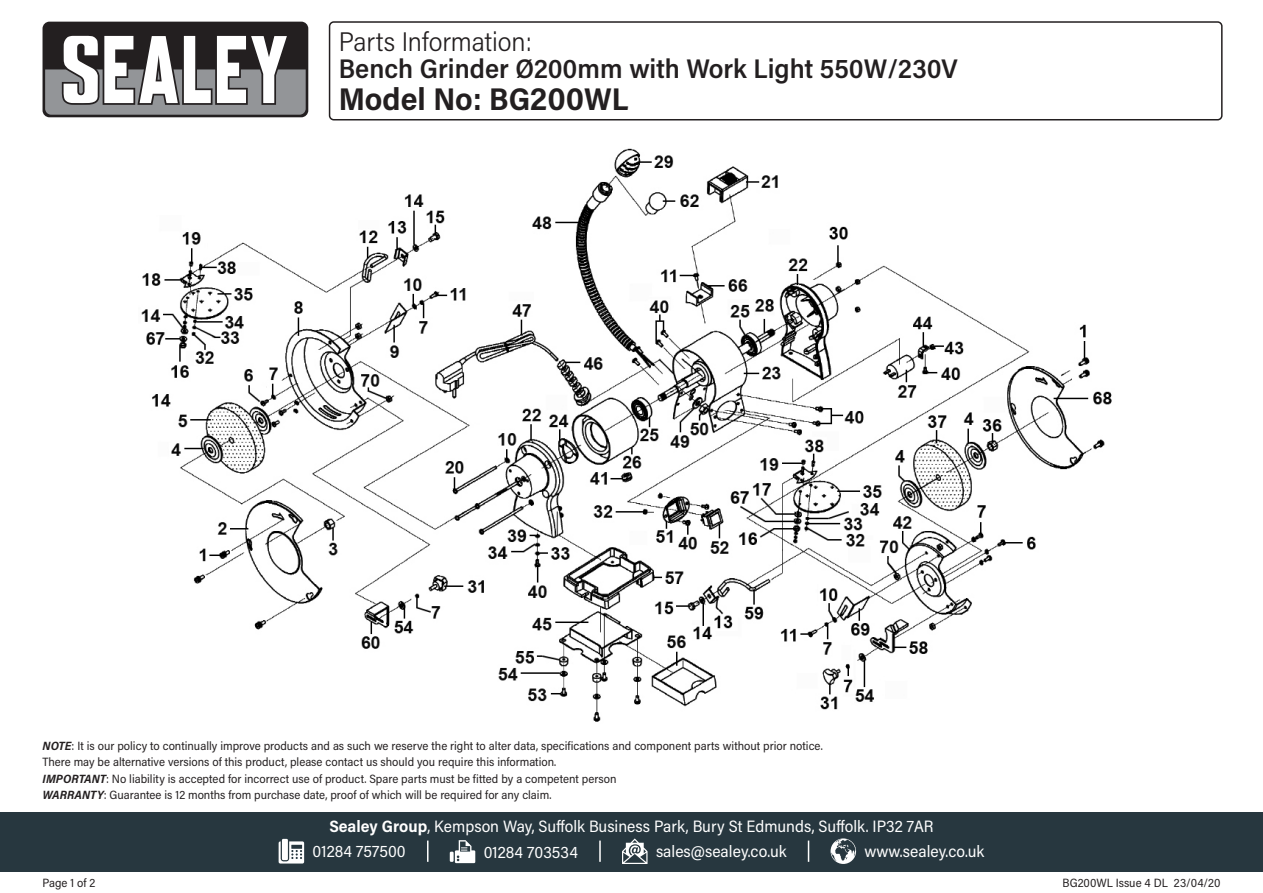
<style>
.page{position:relative;width:1263px;height:893px;background:#fff}
.page>*{position:absolute;margin:0;border:0;box-sizing:border-box;transform-origin:0 0}
.Model_Number{font:700 31.5px "Acumin Pro Semi Cond";color:#231f20}
.Product_Description{font:600 27px "Acumin Pro Semi Cond";color:#231f20}
.Parts_Information{font:300 27px "Acumin Pro Semi Cond";color:#231f20}
.Address{font:16.5px "Acumin Pro Semi Cond";color:#fff}
.Contact_Info{font:16.5px "Acumin Pro Semi Cond";color:#fff}
.Disclaimer{font:12px/16.5px "Acumin Pro Semi Cond";color:#231f20}
.Document_Info{font:12px "Acumin Pro Semi Cond";color:#231f20}
.s1{font-weight:700;font-style:italic}
.s2{font-weight:700}
</style>
<div class="page">
<div style="left:43px;top:22px;width:265px;height:95px;background:#231f20;border-radius:7px"></div>
<svg style="left:45px;top:35px;width:261px;height:80px"></svg>
<div style="left:0;top:812px;width:1263px;height:60px;background:#27373f"></div>
<svg style="left:279px;top:841px;width:25px;height:22px"></svg>
<div style="left:282px;top:839px;width:6px;height:21px;background:#fff"></div>
<svg style="left:450px;top:852px;width:4px;height:10px"></svg>
<svg style="left:455px;top:840px;width:20px;height:23px"></svg>
<svg style="left:622px;top:838px;width:25px;height:26px"></svg>
<svg style="left:830px;top:838px;width:26px;height:26px"></svg>
<svg style="left:427px;top:840px;width:1px;height:22px"></svg>
<svg style="left:808px;top:840px;width:1px;height:22px"></svg>
<hr style="left:599px;top:840px;width:2px;height:22px;background:#fff">
<div style="left:329px;top:21px;width:893px;height:99px;border:2px solid #231f20;border-radius:4px"></div>
<img style="left:141px;top:148px;width:971px;height:574px">
<p class="Parts_Information" style="left:339px;top:23px;width:195px">Parts Information:</p>
<p class="Product_Description" style="left:339px;top:50px;width:620px">Bench Grinder Ø200mm with Work Light 550W/230V</p>
<p class="Model_Number" style="left:339px;top:76px;width:291px">Model No: BG200WL</p>
<p class="Disclaimer" style="left:43px;top:737px;width:782px"><span class="s1">NOTE</span>: It is our policy to continually improve products and as such we reserve the right to alter data, specifications and component parts without prior notice.<br>There may be alternative versions of this product, please contact us should you require this information.</p>
<p class="Disclaimer" style="left:43px;top:770px;width:575px"><span class="s1">IMPORTANT</span>: No liability is accepted for incorrect use of product. Spare parts must be fitted by a competent person</p>
<p class="Disclaimer" style="left:43px;top:786px;width:510px"><span class="s1">WARRANTY</span>: Guarantee is 12 months from purchase date, proof of which will be required for any claim.</p>
<p class="Address" style="left:329px;top:815px;width:606px"><span class="s2">Sealey Group</span>, Kempson Way, Suffolk Business Park, Bury St Edmunds, Suffolk. IP32 7AR</p>
<p class="Contact_Info" style="left:313px;top:840px;width:95px">01284 757500</p>
<p class="Contact_Info" style="left:484px;top:840px;width:96px">01284 703534</p>
<p class="Contact_Info" style="left:656px;top:840px;width:132px">sales@sealey.co.uk</p>
<p class="Contact_Info" style="left:864px;top:840px;width:121px">www.sealey.co.uk</p>
<p class="Document_Info" style="left:43px;top:874px;width:54px">Page 1 of 2</p>
<p class="Document_Info" style="left:1063px;top:874px;width:159px">BG200WL Issue 4 DL 23/04/20</p>
</div>
